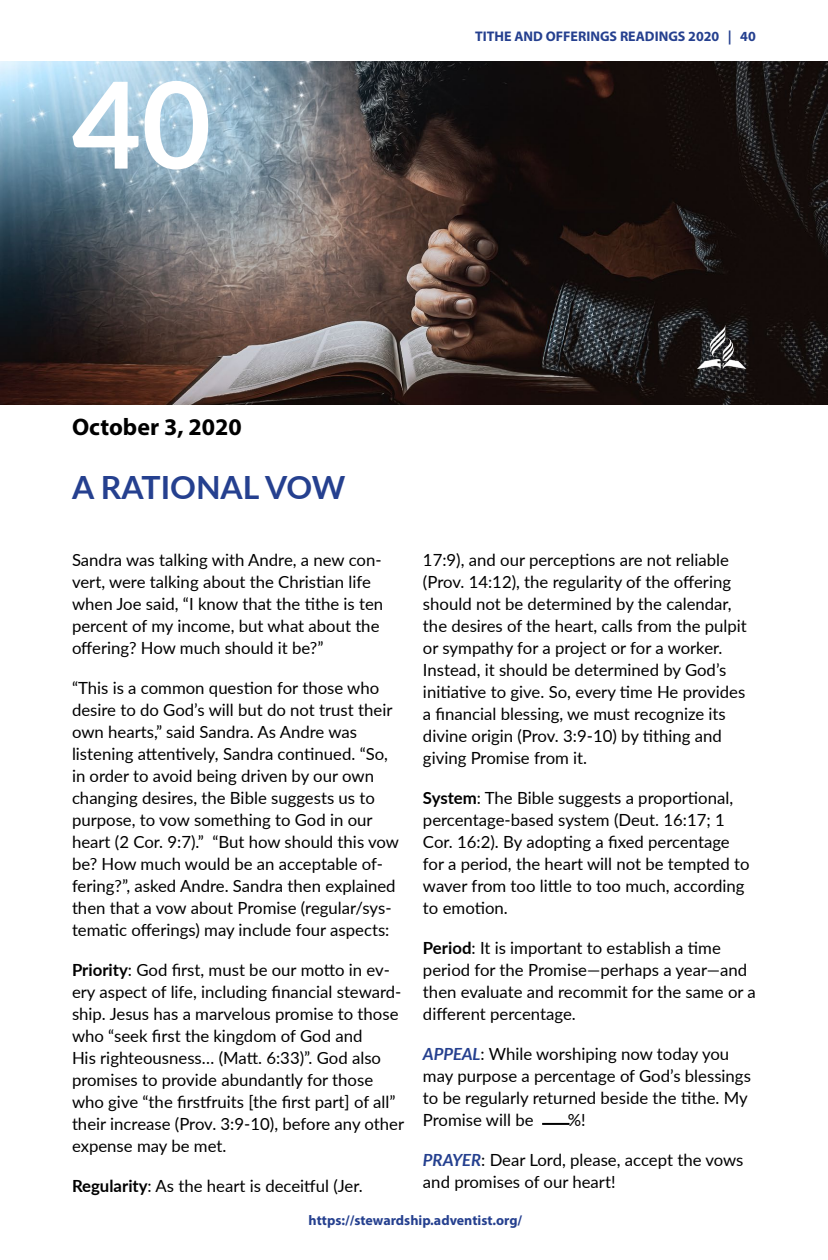
<style>
.page{position:relative;width:828px;height:1260px;background:#fff}
.page>*{position:absolute;margin:0;border:0;box-sizing:border-box;transform-origin:0 0}
.t1{font:700 120px "Lato";color:#fff}
.t2{font:700 32px "Lato";color:#25408f}
.t3{font:700 24px "Myriad Pro";color:#000}
.t4{font:16.8px/22px "Lato";color:#000}
.t5{font:700 14px "Myriad Pro";color:#25408f}
.s1{font-weight:700}
.s2{font-weight:700;font-style:italic;color:#25408f}
</style>
<div class="page">
<img style="left:0;top:62px;width:828px;height:342px">
<img style="left:688px;top:310px;width:68px;height:68px">
<hr style="left:542px;top:1123px;width:28px;height:2px;background:#000">
<h1 class="t1" style="left:72px;top:37px;width:141px">40</h1>
<p class="t5" style="left:475px;top:27px;width:282px">TITHE AND OFFERINGS READINGS 2020 | 40</p>
<h3 class="t3" style="left:72px;top:411px;width:171px">October 3, 2020</h3>
<h2 class="t2" style="left:72px;top:464px;width:275px">A RATIONAL VOW</h2>
<p class="t4" style="left:72px;top:548px;width:313px">Sandra was talking with Andre, a new con&shy;vert, were talking about the Christian life when Joe said, “I know that the tithe is ten percent of my income, but what about the offering? How much should it be?”</p>
<p class="t4" style="left:72px;top:676px;width:329px">“This is a common question for those who desire to do God’s will but do not trust their own hearts,” said Sandra. As Andre was listening attentively, Sandra continued. “So, in order to avoid being driven by our own changing desires, the Bible suggests us to purpose, to vow something to God in our heart (2 Cor. 9:7).” “But how should this vow be? How much would be an acceptable of&shy;fering?”, asked Andre. Sandra then explained then that a vow about Promise (regular/sys&shy;tematic offerings) may include four aspects:</p>
<p class="t4" style="left:72px;top:958px;width:334px"><span class="s1">Priority</span>: God first, must be our motto in ev&shy;ery aspect of life, including financial steward&shy;ship. Jesus has a marvelous promise to those who “seek first the kingdom of God and<br>His righteousness… (Matt. 6:33)”. God also promises to provide abundantly for those who give “the firstfruits [the first part] of all” their increase (Prov. 3:9-10), before any other expense may be met.</p>
<p class="t4" style="left:72px;top:1174px;width:292px"><span class="s1">Regularity</span>: As the heart is deceitful (Jer.</p>
<p class="t4" style="left:423px;top:548px;width:325px">17:9), and our perceptions are not reliable (Prov. 14:12), the regularity of the offering should not be determined by the calendar, the desires of the heart, calls from the pulpit or sympathy for a project or for a worker.<br>Instead, it should be determined by God’s initiative to give. So, every time He provides a financial blessing, we must recognize its divine origin (Prov. 3:9-10) by tithing and giving Promise from it.</p>
<p class="t4" style="left:423px;top:786px;width:328px"><span class="s1">System</span>: The Bible suggests a proportional, percentage-based system (Deut. 16:17; 1<br>Cor. 16:2). By adopting a fixed percentage for a period, the heart will not be tempted to waver from too little to too much, according to emotion.</p>
<p class="t4" style="left:423px;top:936px;width:334px"><span class="s1">Period</span>: It is important to establish a time period for the Promise—perhaps a year—and then evaluate and recommit for the same or a different percentage.</p>
<p class="t4" style="left:423px;top:1042px;width:329px"><span class="s2">APPEAL</span>: While worshiping now today you may purpose a percentage of God’s blessings to be regularly returned beside the tithe. My Promise will be</p>
<p class="t4" style="left:568px;top:1108px;width:19px">%!</p>
<p class="t4" style="left:423px;top:1148px;width:322px"><span class="s2">PRAYER</span>: Dear Lord, please, accept the vows and promises of our heart!</p>
<p class="t5" style="left:309px;top:1211px;width:215px">https://stewardship.adventist.org/</p>
</div>
